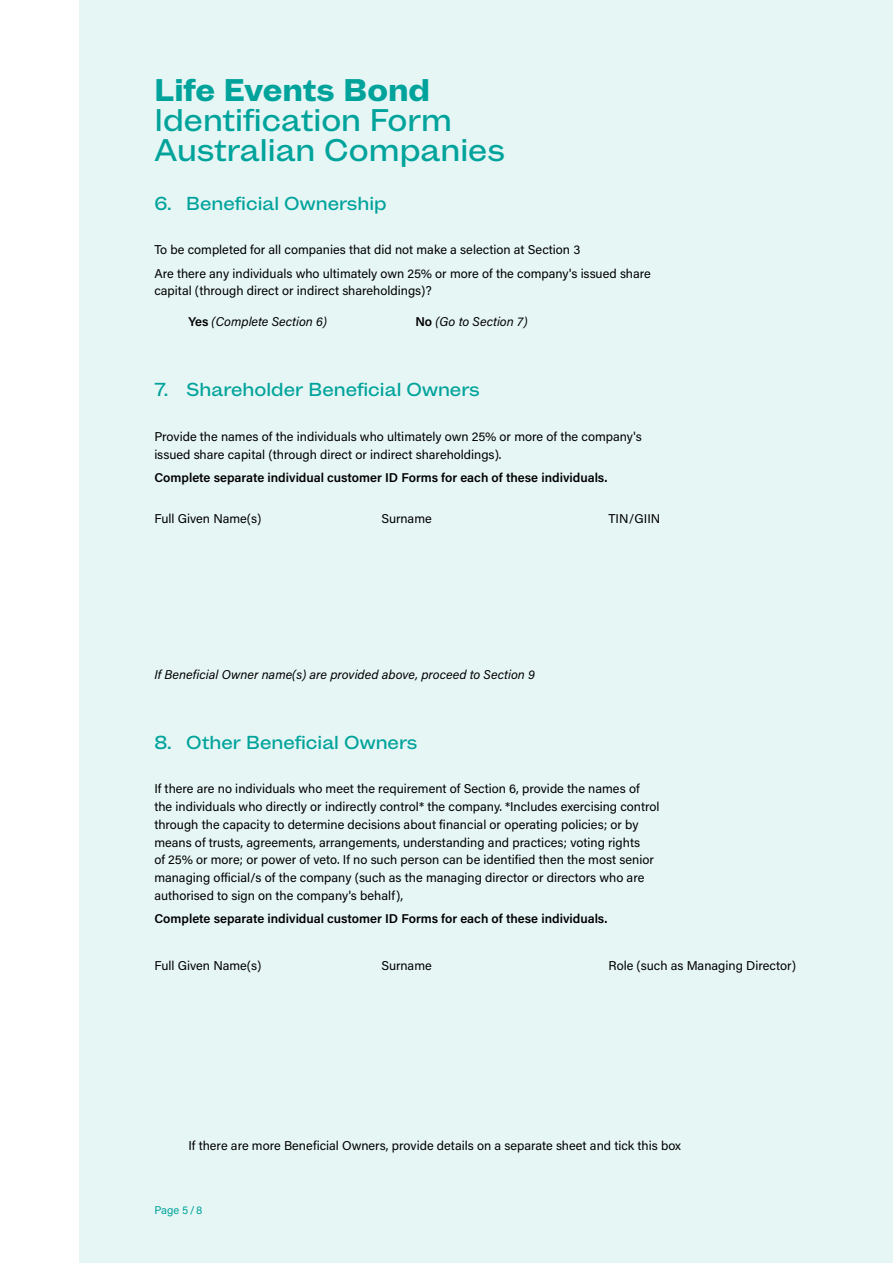
<style>
.page{position:relative;width:893px;height:1263px;background:#fff}
.page>*{position:absolute;margin:0;border:0;box-sizing:border-box;transform-origin:0 0}
.t1{font:500 30px/30px "Mint Grotesk V1.1";color:#00a39b}
.t2{font:800 30px "Mint Grotesk V1.1";color:#00a39b}
.t3{font:500 18px "Mint Grotesk V1.1";color:#00a39b}
.t4{font:12.75px/17.9px "Acumin Pro";color:#000}
.t5{font:600 12.75px "Acumin Pro";color:#000}
.t6{font:italic 12.75px "Acumin Pro";color:#000}
.t7{font:11.25px "Acumin Pro";color:#00a39b}
.s1{font-weight:600;font-style:normal}
</style>
<div class="page">
<div style="left:79px;top:0;width:814px;height:1263px;background:#e6f6f5"></div>
<h1 class="t2" style="left:154px;top:71px;width:277px">Life Events Bond</h1>
<h1 class="t1" style="left:154px;top:105px;width:352px">Identification Form<br>Australian Companies</h1>
<h2 class="t3" style="left:154px;top:192px;width:234px">6. Beneficial Ownership</h2>
<p class="t4" style="left:154px;top:238px;width:498px;line-height:23.1px">To be completed for all companies that did not make a selection at Section 3<br>Are there any individuals who ultimately own 25% or more of the company's issued share</p>
<p class="t4" style="left:154px;top:281px;width:279px">capital (through direct or indirect shareholdings)?</p>
<p class="t6" style="left:188px;top:313px;width:140px"><span class="s1">Yes</span> (Complete Section 6)</p>
<p class="t6" style="left:415px;top:313px;width:113px"><span class="s1">No</span> (Go to Section 7)</p>
<h2 class="t3" style="left:154px;top:379px;width:327px">7. Shareholder Beneficial Owners</h2>
<p class="t4" style="left:154px;top:427px;width:489px">Provide the names of the individuals who ultimately own 25% or more of the company's issued share capital (through direct or indirect shareholdings).</p>
<p class="t5" style="left:154px;top:468px;width:455px">Complete separate individual customer ID Forms for each of these individuals.</p>
<p class="t4" style="left:154px;top:509px;width:109px">Full Given Name(s)</p>
<p class="t4" style="left:381px;top:509px;width:52px">Surname</p>
<p class="t4" style="left:608px;top:509px;width:53px">TIN/GIIN</p>
<p class="t6" style="left:154px;top:666px;width:382px">If Beneficial Owner name(s) are provided above, proceed to Section 9</p>
<h2 class="t3" style="left:154px;top:731px;width:265px">8. Other Beneficial Owners</h2>
<p class="t4" style="left:154px;top:779px;width:507px">If there are no individuals who meet the requirement of Section 6, provide the names of the individuals who directly or indirectly control* the company. *Includes exercising control through the capacity to determine decisions about financial or operating policies; or by means of trusts, agreements, arrangements, understanding and practices; voting rights<br>of 25% or more; or power of veto. If no such person can be identified then the most senior managing official/s of the company (such as the managing director or directors who are authorised to sign on the company's behalf),</p>
<p class="t5" style="left:154px;top:910px;width:455px">Complete separate individual customer ID Forms for each of these individuals.</p>
<p class="t4" style="left:154px;top:956px;width:109px">Full Given Name(s)</p>
<p class="t4" style="left:381px;top:956px;width:52px">Surname</p>
<p class="t4" style="left:608px;top:956px;width:189px">Role (such as Managing Director)</p>
<p class="t4" style="left:188px;top:1136px;width:494px">If there are more Beneficial Owners, provide details on a separate sheet and tick this box</p>
<p class="t7" style="left:154px;top:1202px;width:49px">Page 5/8</p>
</div>
